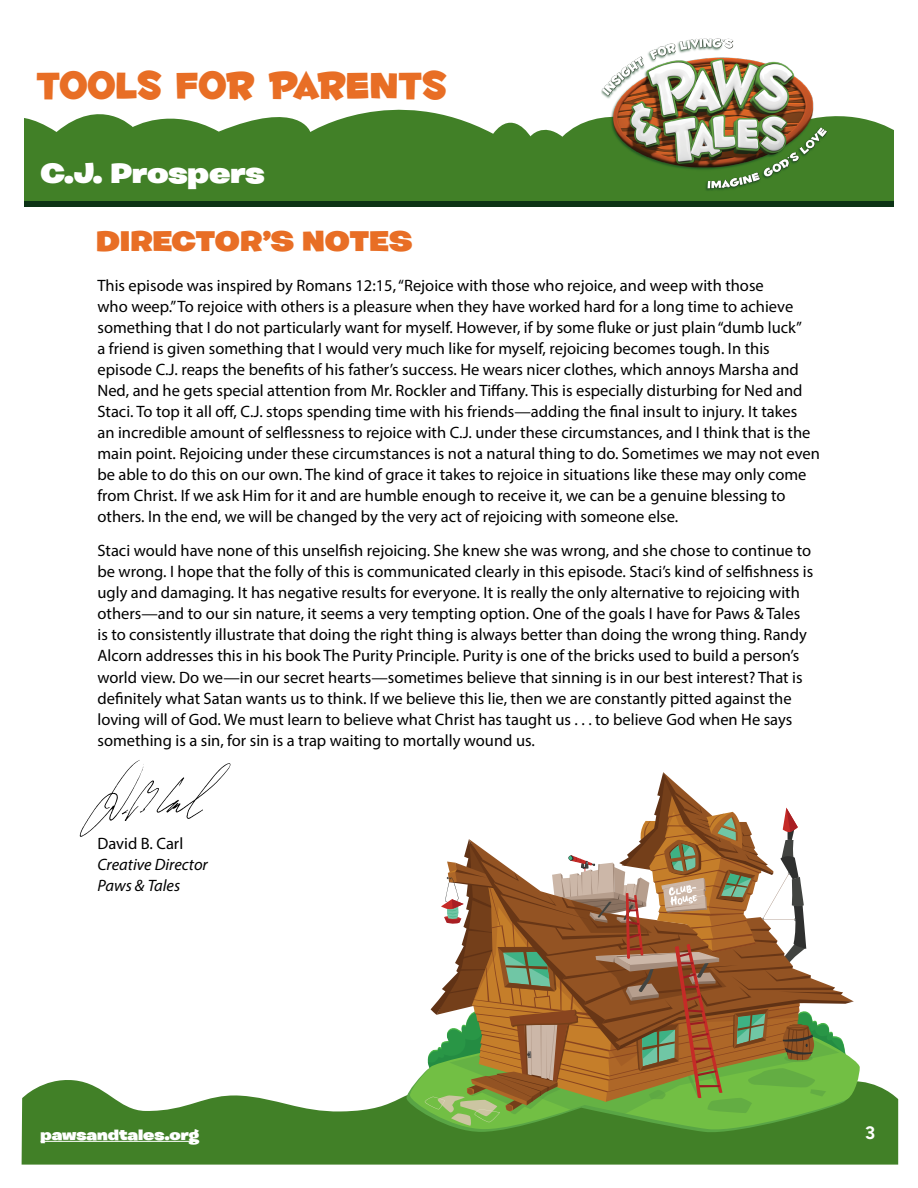
<style>
.page{position:relative;width:918px;height:1188px;background:#fff}
.page>*{position:absolute;margin:0;border:0;box-sizing:border-box;transform-origin:0 0}
.t1{font:45px "Fontdinerdotcom Huggable";color:#e86e25}
.t2{font:900 28.5px "Burbank Big Wide";color:#e86e25}
.t3{font:900 28.5px "Burbank Big Wide";color:#fff}
.t4{font:300 18px "Figtree";color:#fff}
.t5{font:16.5px/21px "Myriad Pro";color:#000}
.t6{font:italic 16.5px/21px "Myriad Pro";color:#000}
.t7{font:900 15px "Burbank Big Wide";color:#fff}
</style>
<div class="page">
<svg style="left:24px;top:110px;width:870px;height:92px;fill:#418027"></svg>
<img style="left:598px;top:38px;width:234px;height:154px">
<div style="left:24px;top:202px;width:870px;height:5px;background:#0c3215"></div>
<svg style="left:22px;top:1080px;width:876px;height:85px;fill:#418027"></svg>
<hr style="left:40px;top:1141px;width:159px;height:1px;background:#fff">
<svg style="left:80px;top:760px;width:151px;height:77px"></svg>
<svg style="left:410px;top:1060px;width:450px;height:72px;fill:#418027"></svg>
<svg style="left:425px;top:772px;width:429px;height:354px"></svg>
<h1 class="t1" style="left:36px;top:58px;width:412px">TOOLS FOR PARENTS</h1>
<h2 class="t3" style="left:40px;top:155px;width:225px">C.J. Prospers</h2>
<h2 class="t2" style="left:96px;top:223px;width:318px">DIRECTOR’S NOTES</h2>
<p class="t5" style="left:98px;top:275px;width:724px">This episode was inspired by Romans 12:15, “Rejoice with those who rejoice, and weep with those<br>who weep.” To rejoice with others is a pleasure when they have worked hard for a long time to achieve something that I do not particularly want for myself. However, if by some fluke or just plain “dumb luck”<br>a friend is given something that I would very much like for myself, rejoicing becomes tough. In this episode C.J. reaps the benefits of his father’s success. He wears nicer clothes, which annoys Marsha and Ned, and he gets special attention from Mr. Rockler and Tiffany. This is especially disturbing for Ned and Staci. To top it all off, C.J. stops spending time with his friends—adding the final insult to injury. It takes<br>an incredible amount of selflessness to rejoice with C.J. under these circumstances, and I think that is the main point. Rejoicing under these circumstances is not a natural thing to do. Sometimes we may not even be able to do this on our own. The kind of grace it takes to rejoice in situations like these may only come from Christ. If we ask Him for it and are humble enough to receive it, we can be a genuine blessing to others. In the end, we will be changed by the very act of rejoicing with someone else.</p>
<p class="t5" style="left:98px;top:540px;width:717px">Staci would have none of this unselfish rejoicing. She knew she was wrong, and she chose to continue to be wrong. I hope that the folly of this is communicated clearly in this episode. Staci’s kind of selfishness is ugly and damaging. It has negative results for everyone. It is really the only alternative to rejoicing with others—and to our sin nature, it seems a very tempting option. One of the goals I have for Paws &amp; Tales is to consistently illustrate that doing the right thing is always better than doing the wrong thing. Randy Alcorn addresses this in his book The Purity Principle. Purity is one of the bricks used to build a person’s world view. Do we—in our secret hearts—sometimes believe that sinning is in our best interest? That is definitely what Satan wants us to think. If we believe this lie, then we are constantly pitted against the loving will of God. We must learn to believe what Christ has taught us . . . to believe God when He says something is a sin, for sin is a trap waiting to mortally wound us.</p>
<p class="t5" style="left:98px;top:833px;width:87px">David B. Carl</p>
<p class="t6" style="left:98px;top:854px;width:112px">Creative Director<br>Paws &amp; Tales</p>
<p class="t7" style="left:40px;top:1125px;width:160px">pawsandtales.org</p>
<p class="t4" style="left:865px;top:1123px;width:12px">3</p>
</div>
